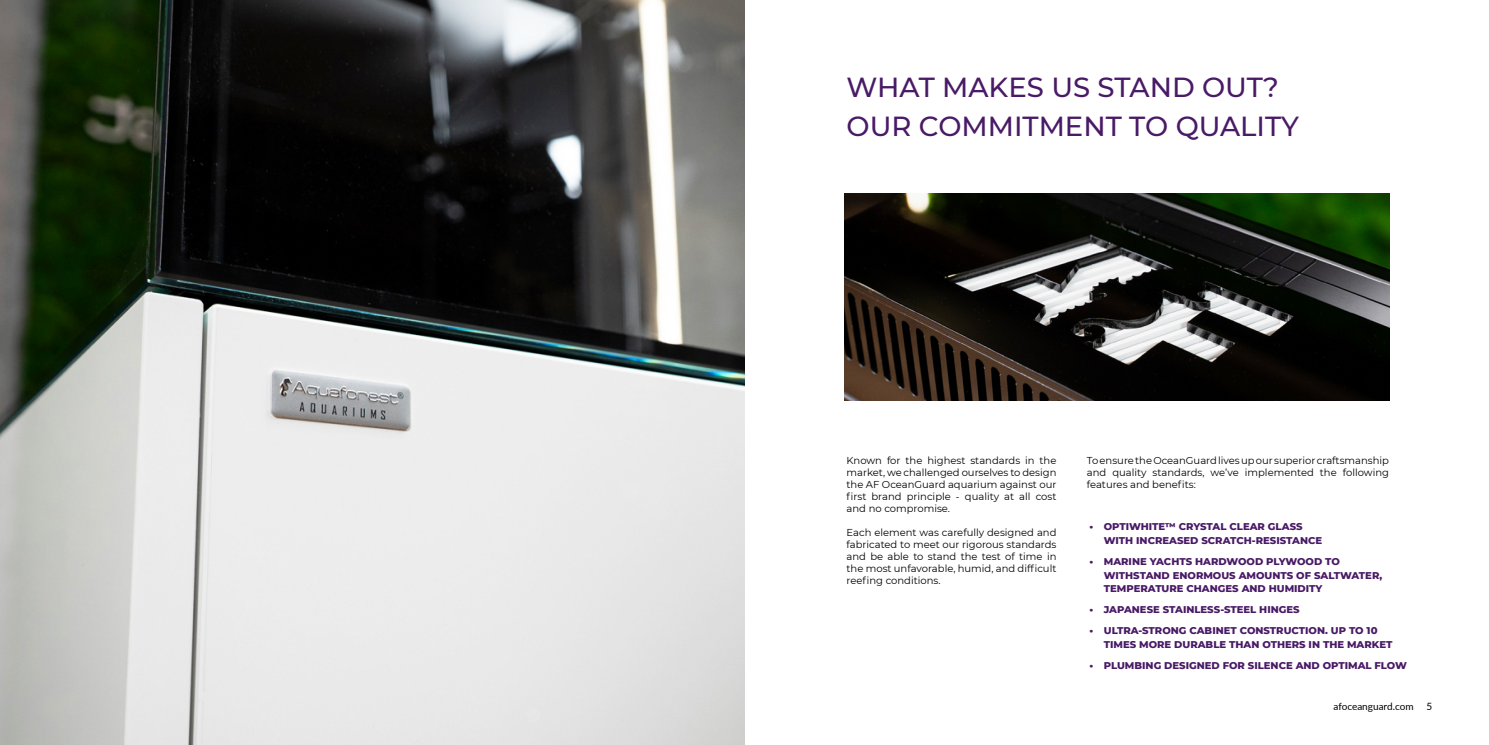
<style>
.page{position:relative;width:1489px;height:745px;background:#fff}
.page>*{position:absolute;margin:0;border:0;box-sizing:border-box;transform-origin:0 0}
.t1{font:500 27.5px/38.8px "Montserrat";color:#491a66}
.t2{font:10px/12px "Montserrat";color:#000;text-align:justify}
.t3{font:800 10px/13.8px "Montserrat";color:#491a66}
.t4{font:10px "Lato";color:#000}
</style>
<div class="page">
<img style="left:0;top:0;width:744px;height:744px">
<img style="left:844px;top:193px;width:544px;height:207px">
<h1 class="t1" style="left:846px;top:67px;width:454px">WHAT MAKES US STAND OUT?<br>OUR COMMITMENT TO QUALITY</h1>
<p class="t2" style="left:846px;top:454px;width:211px">Known for the highest standards in the market, we challenged ourselves to design the AF OceanGuard aquarium against our first brand principle - quality at all cost and no compromise.</p>
<p class="t2" style="left:846px;top:526px;width:211px">Each element was carefully designed and fabricated to meet our rigorous standards and be able to stand the test of time in the most unfavorable, humid, and difficult reefing conditions.</p>
<p class="t2" style="left:1086px;top:454px;width:304px">To ensure the OceanGuard lives up our superior craftsmanship and quality standards, we’ve implemented the following features and benefits:</p>
<p class="t3" style="left:1103px;top:519px;width:220px;text-indent:-14px">• OPTIWHITE™ CRYSTAL CLEAR GLASS<br>WITH INCREASED SCRATCH-RESISTANCE</p>
<p class="t3" style="left:1103px;top:553px;width:280px;text-indent:-14px">• MARINE YACHTS HARDWOOD PLYWOOD TO<br>WITHSTAND ENORMOUS AMOUNTS OF SALTWATER,<br>TEMPERATURE CHANGES AND HUMIDITY</p>
<p class="t3" style="left:1089px;top:601px;width:211px">• JAPANESE STAINLESS-STEEL HINGES</p>
<p class="t3" style="left:1103px;top:622px;width:290px;text-indent:-14px">• ULTRA-STRONG CABINET CONSTRUCTION. UP TO 10<br>TIMES MORE DURABLE THAN OTHERS IN THE MARKET</p>
<p class="t3" style="left:1089px;top:657px;width:319px">• PLUMBING DESIGNED FOR SILENCE AND OPTIMAL FLOW</p>
<p class="t4" style="left:1333px;top:698px;width:82px">afoceanguard.com</p>
<p class="t4" style="left:1426px;top:698px;width:7px">5</p>
</div>
